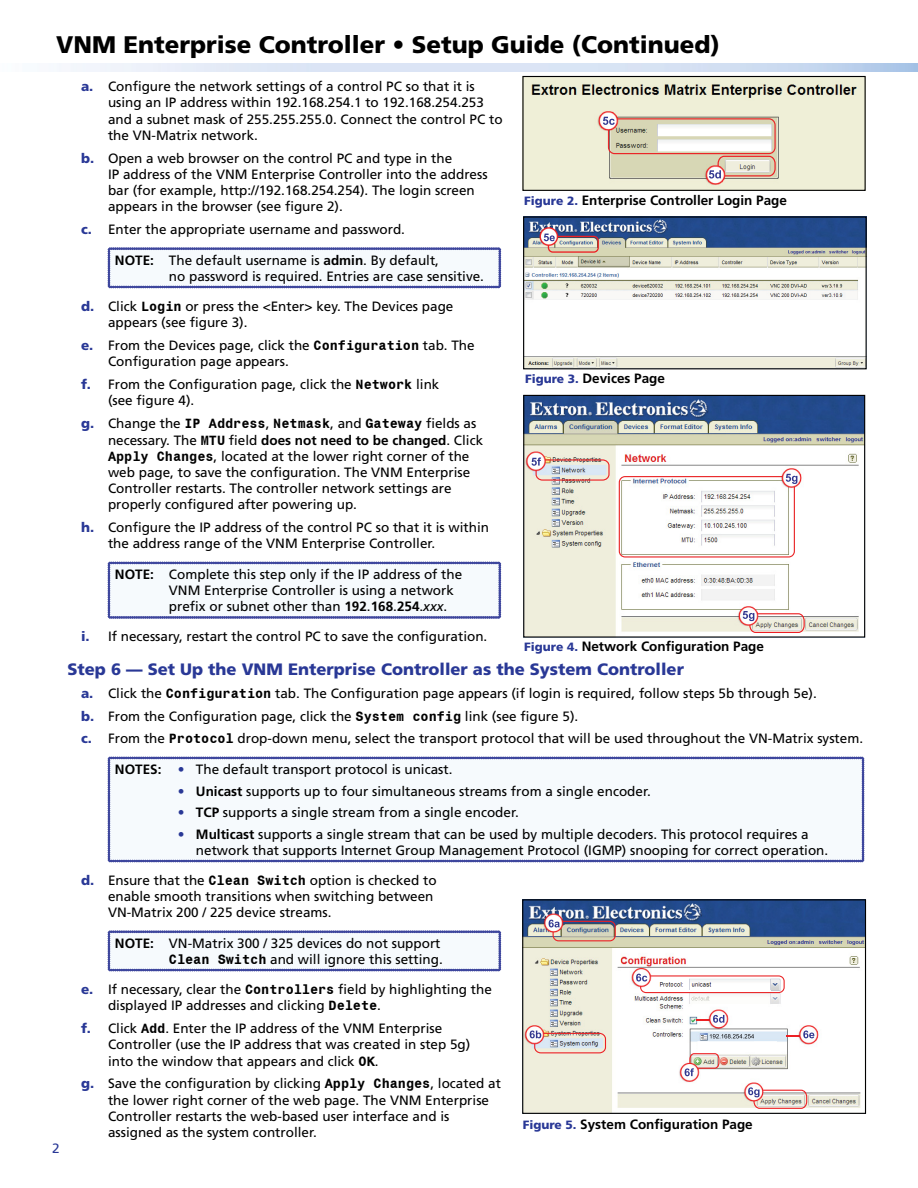
<style>
.page{position:relative;width:918px;height:1188px;background:#fff}
.page>*{position:absolute;margin:0;border:0;box-sizing:border-box;transform-origin:0 0}
.Chapter_Title{font:900 24px "Frutiger";color:#000}
.Heading_2{font:900 16.5px "Frutiger";color:#293896}
.Letter_list_1_contin{font:13.5px/16.2px "Frutiger";color:#000}
.Note_bullet_1{font:13.5px/16.2px "Frutiger";color:#000}
.Note_Text{font:13.5px/16.2px "Frutiger";color:#000}
.Letter_list_1{font:13.5px/16.2px "Frutiger";color:#000}
.Figure_Caption__Text{font:700 13.5px "Frutiger";color:#000}
.Header_and_Footer{font:13.5px "Frutiger";color:#293896}
.s1{font-weight:900;color:#293896}
.s2{font-weight:700}
.s3{font-family:"Monospace 821 BT";font-weight:700}
.s4{font-style:italic}
.s5{color:#293896}
.s6{font-weight:700;color:#293896}
.s7{font-weight:900;font-size:12px;color:#293896}
</style>
<div class="page">
<svg style="left:108px;top:248px;width:393px;height:40px"></svg>
<svg style="left:108px;top:562px;width:393px;height:56px"></svg>
<div style="left:108px;top:757px;width:756px;height:105px;background:#f6fafd"></div>
<svg style="left:108px;top:931px;width:393px;height:40px"></svg>
<img style="left:524px;top:901px;width:340px;height:211px">
<img style="left:709px;top:1033px;width:45px;height:8px">
<img style="left:697px;top:1041px;width:80px;height:11px">
<img style="left:722px;top:1034px;width:25px;height:4px">
<img style="left:553px;top:921px;width:63px;height:20px">
<img style="left:554px;top:922px;width:61px;height:18px">
<svg style="left:549px;top:920px;width:11px;height:7px"></svg>
<img style="left:534px;top:1033px;width:72px;height:20px">
<img style="left:535px;top:1034px;width:70px;height:18px">
<svg style="left:530px;top:1031px;width:11px;height:7px"></svg>
<img style="left:689px;top:1053px;width:30px;height:16px">
<img style="left:691px;top:1054px;width:27px;height:14px">
<svg style="left:685px;top:1068px;width:9px;height:8px"></svg>
<img style="left:753px;top:1090px;width:54px;height:19px">
<img style="left:755px;top:1091px;width:51px;height:17px">
<svg style="left:748px;top:1087px;width:12px;height:10px"></svg>
<img style="left:640px;top:975px;width:145px;height:18px">
<img style="left:641px;top:977px;width:143px;height:15px">
<svg style="left:636px;top:974px;width:11px;height:8px"></svg>
<svg style="left:697px;top:1015px;width:27px;height:8px"></svg>
<svg style="left:787px;top:1031px;width:27px;height:7px"></svg>
<div style="left:522px;top:899px;width:344px;height:215px;border:1px solid #000"></div>
<img style="left:525px;top:218px;width:340px;height:149px">
<img style="left:548px;top:236px;width:51px;height:17px">
<img style="left:549px;top:237px;width:49px;height:14px">
<svg style="left:544px;top:234px;width:11px;height:7px"></svg>
<div style="left:523px;top:216px;width:344px;height:153px;border:1px solid #000"></div>
<img style="left:524px;top:78px;width:340px;height:111px">
<img style="left:718px;top:156px;width:58px;height:20px">
<img style="left:719px;top:157px;width:55px;height:18px">
<svg style="left:709px;top:170px;width:12px;height:9px"></svg>
<img style="left:608px;top:118px;width:168px;height:36px">
<img style="left:609px;top:119px;width:165px;height:34px">
<svg style="left:603px;top:117px;width:12px;height:8px"></svg>
<div style="left:522px;top:76px;width:344px;height:115px;border:1px solid #000"></div>
<img style="left:525px;top:397px;width:338px;height:239px">
<img style="left:619px;top:476px;width:176px;height:82px">
<img style="left:620px;top:477px;width:174px;height:79px">
<img style="left:536px;top:459px;width:74px;height:22px">
<img style="left:537px;top:461px;width:71px;height:18px">
<img style="left:749px;top:613px;width:56px;height:20px">
<img style="left:750px;top:614px;width:54px;height:18px">
<svg style="left:531px;top:458px;width:10px;height:8px"></svg>
<svg style="left:743px;top:611px;width:11px;height:10px"></svg>
<svg style="left:786px;top:474px;width:11px;height:10px"></svg>
<div style="left:523px;top:395px;width:342px;height:243px;border:1px solid #000"></div>
<p class="Chapter_Title" style="left:56px;top:30px;width:665px">VNM Enterprise Controller • Setup Guide (Continued)</p>
<p class="Letter_list_1" style="left:108px;top:78px;width:396px;text-indent:-27px"><span class="s1">a.</span> Configure the network settings of a control PC so that it is using an IP address within 192.168.254.1 to 192.168.254.253 and a subnet mask of 255.255.255.0. Connect the control PC to the VN-Matrix network.</p>
<p class="Letter_list_1_contin" style="left:108px;top:150px;width:381px;text-indent:-27px"><span class="s1">b.</span> Open a web browser on the control PC and type in the<br>IP address of the VNM Enterprise Controller into the address bar (for example, http://192.168.254.254). The login screen appears in the browser (see figure 2).</p>
<p class="Letter_list_1_contin" style="left:81px;top:222px;width:326px"><span class="s1">c.</span> Enter the appropriate username and password.</p>
<p class="Note_Text" style="left:169px;top:252px;width:317px;text-indent:-54px"><span class="s2">NOTE:</span> The default username is <span class="s2">admin</span>. By default,<br>no password is required. Entries are case sensitive.</p>
<p class="Letter_list_1_contin" style="left:108px;top:298px;width:347px;text-indent:-27px"><span class="s1">d.</span> Click <span class="s3">Login</span> or press the &lt;Enter&gt; key. The Devices page appears (see figure 3).</p>
<p class="Letter_list_1_contin" style="left:108px;top:337px;width:368px;text-indent:-27px"><span class="s1">e.</span> From the Devices page, click the <span class="s3">Configuration</span> tab. The<br>Configuration page appears.</p>
<p class="Letter_list_1_contin" style="left:108px;top:376px;width:333px;text-indent:-27px"><span class="s1">f.</span> From the Configuration page, click the <span class="s3">Network</span> link (see figure 4).</p>
<p class="Letter_list_1_contin" style="left:108px;top:416px;width:377px;text-indent:-27px"><span class="s1">g.</span> Change the <span class="s3">IP Address</span>, <span class="s3">Netmask</span>, and <span class="s3">Gateway</span> fields as necessary. The <span class="s3">MTU</span> field <span class="s2">does not need to be changed</span>. Click <span class="s3">Apply Changes</span>, located at the lower right corner of the web page, to save the configuration. The VNM Enterprise Controller restarts. The controller network settings are properly configured after powering up.</p>
<p class="Letter_list_1_contin" style="left:108px;top:520px;width:383px;text-indent:-27px"><span class="s1">h.</span> Configure the IP address of the control PC so that it is within the address range of the VNM Enterprise Controller.</p>
<p class="Note_Text" style="left:169px;top:566px;width:295px;text-indent:-54px"><span class="s2">NOTE:</span> Complete this step only if the IP address of the<br>VNM Enterprise Controller is using a network prefix or subnet other than <span class="s2">192</span>.<span class="s2">168</span>.<span class="s2">254</span>.<span class="s4">xxx</span>.</p>
<p class="Letter_list_1_contin" style="left:81px;top:629px;width:408px"><span class="s1">i.</span> If necessary, restart the control PC to save the configuration.</p>
<p class="Heading_2" style="left:68px;top:659px;width:618px">Step 6 — Set Up the VNM Enterprise Controller as the System Controller</p>
<p class="Letter_list_1" style="left:81px;top:685px;width:737px"><span class="s1">a.</span> Click the <span class="s3">Configuration</span> tab. The Configuration page appears (if login is required, follow steps 5b through 5e).</p>
<p class="Letter_list_1_contin" style="left:81px;top:708px;width:499px"><span class="s1">b.</span> From the Configuration page, click the <span class="s3">System config</span> link (see figure 5).</p>
<p class="Letter_list_1_contin" style="left:81px;top:731px;width:784px"><span class="s1">c.</span> From the <span class="s3">Protocol</span> drop-down menu, select the transport protocol that will be used throughout the VN-Matrix system.</p>
<p class="Note_bullet_1" style="left:115px;top:761px;width:339px"><span class="s2">NOTES:</span> <span class="s5">•</span> The default transport protocol is unicast.</p>
<p class="Note_bullet_1" style="left:178px;top:783px;width:474px"><span class="s6">•</span> <span class="s2">Unicast</span> supports up to four simultaneous streams from a single encoder.</p>
<p class="Note_bullet_1" style="left:178px;top:805px;width:342px"><span class="s6">•</span> <span class="s2">TCP</span> supports a single stream from a single encoder.</p>
<p class="Note_bullet_1" style="left:196px;top:826px;width:634px;text-indent:-18px"><span class="s6">•</span> <span class="s2">Multicast</span> supports a single stream that can be used by multiple decoders. This protocol requires a network that supports Internet Group Management Protocol (IGMP) snooping for correct operation.</p>
<p class="Letter_list_1_contin" style="left:108px;top:872px;width:330px;text-indent:-27px"><span class="s1">d.</span> Ensure that the <span class="s3">Clean Switch</span> option is checked to enable smooth transitions when switching between<br>VN-Matrix 200 / 225 device streams.</p>
<p class="Note_Text" style="left:115px;top:935px;width:329px;text-align:right"><span class="s2">NOTE:</span> VN-Matrix 300 / 325 devices do not support<br><span class="s3">Clean Switch</span> and will ignore this setting.</p>
<p class="Letter_list_1_contin" style="left:108px;top:981px;width:385px;text-indent:-27px"><span class="s1">e.</span> If necessary, clear the <span class="s3">Controllers</span> field by highlighting the displayed IP addresses and clicking <span class="s3">Delete</span>.</p>
<p class="Letter_list_1_contin" style="left:108px;top:1020px;width:364px;text-indent:-27px"><span class="s1">f.</span> Click <span class="s3">Add</span>. Enter the IP address of the VNM Enterprise<br>Controller (use the IP address that was created in step 5g) into the window that appears and click <span class="s3">OK</span>.</p>
<p class="Letter_list_1_contin" style="left:108px;top:1076px;width:394px;text-indent:-27px"><span class="s1">g.</span> Save the configuration by clicking <span class="s3">Apply Changes</span>, located at the lower right corner of the web page. The VNM Enterprise Controller restarts the web-based user interface and is assigned as the system controller.</p>
<p class="Figure_Caption__Text" style="left:524px;top:192px;width:264px"><span class="s7">Figure 2.</span> Enterprise Controller Login Page</p>
<p class="Figure_Caption__Text" style="left:525px;top:370px;width:142px"><span class="s7">Figure 3.</span> Devices Page</p>
<p class="Figure_Caption__Text" style="left:524px;top:639px;width:241px"><span class="s7">Figure 4.</span> Network Configuration Page</p>
<p class="Figure_Caption__Text" style="left:523px;top:1117px;width:232px"><span class="s7">Figure 5.</span> System Configuration Page</p>
<p class="Header_and_Footer" style="left:52px;top:1141px;width:9px">2</p>
</div>
